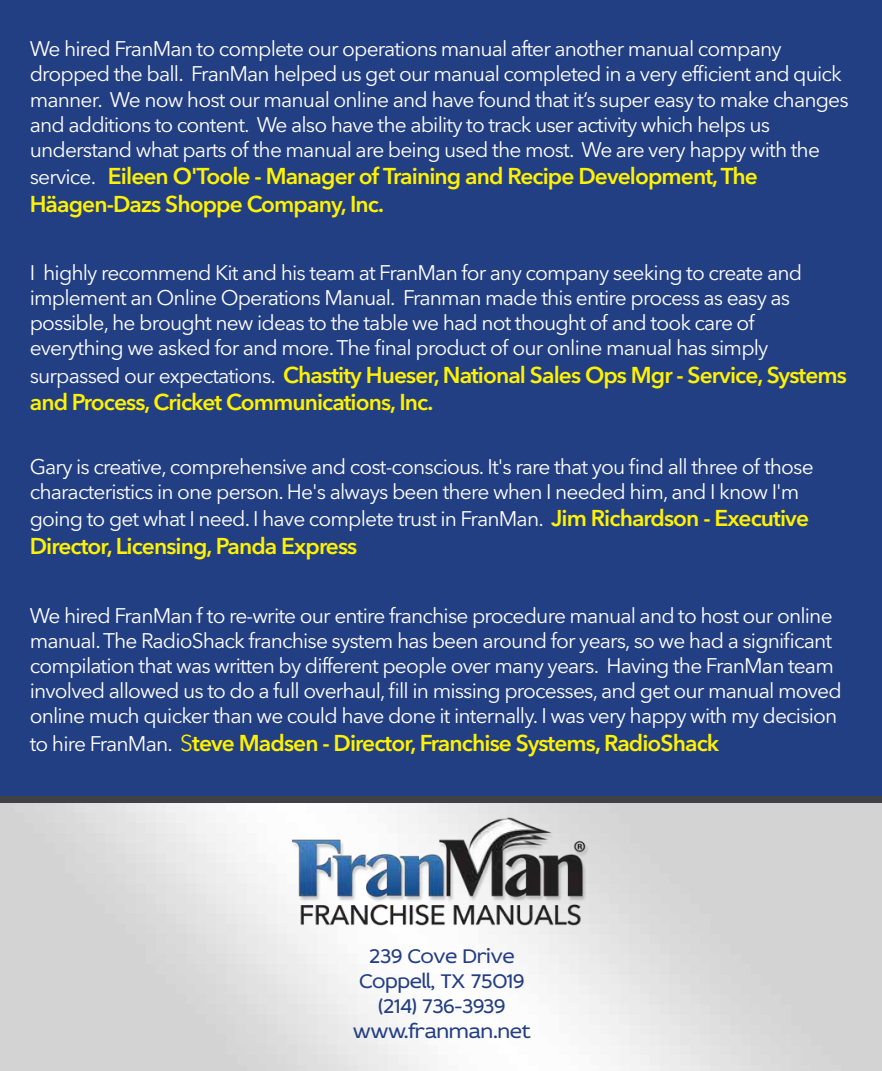
<style>
.page{position:relative;width:882px;height:1071px;background:#233f83}
.page>*{position:absolute;margin:0;border:0;box-sizing:border-box;transform-origin:0 0}
.t1{font:600 22.75px/27.3px "Avenir Next LT Pro";letter-spacing:-.04em;color:#fff200}
.t2{font:21px/25.2px "Avenir Next LT Pro";letter-spacing:-.04em;color:#fff}
.t3{font:21px/25.2px "Idealist Sans";letter-spacing:-.03em;color:#233e82;text-align:center}
.s1{font-weight:400;font-size:21px;color:#fff}
.s2{font-weight:600;font-size:22.75px;color:#fff200}
.s3{font-weight:400}
</style>
<div class="page">
<div style="left:0;top:796px;width:882px;height:275px;background:#414143"></div>
<img style="left:0;top:803px;width:882px;height:268px">
<img style="left:287px;top:813px;width:306px;height:118px">
<p class="t2" style="left:30px;top:36px;width:820px">We hired FranMan to complete our operations manual after another manual company dropped the ball. FranMan helped us get our manual completed in a very efficient and quick manner. We now host our manual online and have found that it’s super easy to make changes and additions to content. We also have the ability to track user activity which helps us understand what parts of the manual are being used the most. We are very happy with the</p>
<p class="t1" style="left:30px;top:162px;width:730px"><span class="s1">service.</span> Eileen O'Toole - Manager of Training and Recipe Development, The<br>Häagen-Dazs Shoppe Company, Inc.</p>
<p class="t2" style="left:30px;top:260px;width:774px">I highly recommend Kit and his team at FranMan for any company seeking to create and implement an Online Operations Manual. Franman made this entire process as easy as possible, he brought new ideas to the table we had not thought of and took care of everything we asked for and more. The final product of our online manual has simply</p>
<p class="t1" style="left:30px;top:361px;width:819px"><span class="s1">surpassed our expectations.</span> Chastity Hueser, National Sales Ops Mgr - Service, Systems and Process, Cricket Communications, Inc.</p>
<p class="t2" style="left:30px;top:454px;width:786px">Gary is creative, comprehensive and cost-conscious. It's rare that you find all three of those characteristics in one person. He's always been there when I needed him, and I know I'm</p>
<p class="t2" style="left:30px;top:506px;width:781px">going to get what I need. I have complete trust in FranMan. <span class="s2">Jim Richardson - Executive</span></p>
<p class="t1" style="left:30px;top:532px;width:329px">Director, Licensing, Panda Express</p>
<p class="t2" style="left:30px;top:603px;width:814px">We hired FranMan f to re-write our entire franchise procedure manual and to host our online manual. The RadioShack franchise system has been around for years, so we had a significant compilation that was written by different people over many years. Having the FranMan team involved allowed us to do a full overhaul, fill in missing processes, and get our manual moved online much quicker than we could have done it internally. I was very happy with my decision</p>
<p class="t1" style="left:30px;top:729px;width:691px"><span class="s1">to hire FranMan.</span> <span class="s3">S</span>teve Madsen - Director, Franchise Systems, RadioShack</p>
<p class="t3" style="left:353px;top:942px;width:180px">239 Cove Drive<br>Coppell, TX 75019 (214) 736-3939 www.franman.net</p>
</div>
